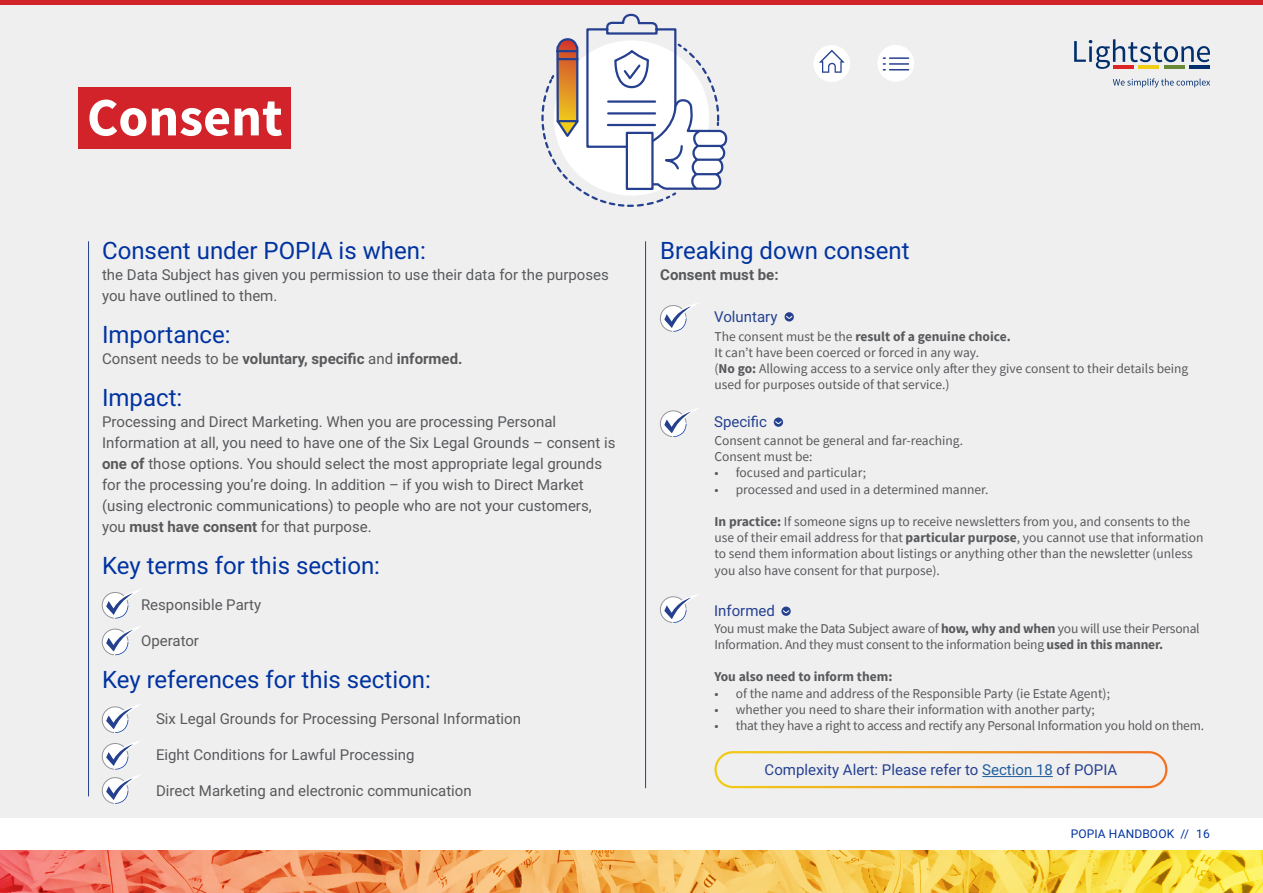
<style>
.page{position:relative;width:1263px;height:893px;background:#fff}
.page>*{position:absolute;margin:0;border:0;box-sizing:border-box;transform-origin:0 0}
.t1{font:700 54px "Source Sans Pro";color:#fff}
.t2{font:24px "Roboto";color:#0033a0}
.t3{font:15px/21px "Roboto";color:#58595b}
.t4{font:15px "Roboto";color:#25408f}
.t5{font:700 15px "Roboto";color:#58595b}
.t6{font:13.5px/16.2px "Source Sans Pro";color:#58595b}
.t7{font:700 13.5px "Source Sans Pro";color:#58595b}
.t8{font:12px "Roboto";letter-spacing:.01em;color:#0033a0}
.s1{font-weight:400}
.s2{font-weight:700}
.s3{color:#215e9e}
</style>
<div class="page">
<div style="left:0;top:4px;width:1263px;height:853px;background:#efeff0"></div>
<svg style="left:1113px;top:78px;width:97px;height:9px"></svg>
<svg style="left:1074px;top:39px;width:136px;height:30px"></svg>
<hr style="left:1113px;top:65px;width:20px;height:4px;background:#db2625">
<hr style="left:1138px;top:65px;width:21px;height:4px;background:#f0cd16">
<hr style="left:1164px;top:65px;width:20px;height:4px;background:#698939">
<hr style="left:1189px;top:65px;width:21px;height:4px;background:#012e6d">
<div style="left:813px;top:45px;width:37px;height:37px;background:#fff;border-radius:50%"></div>
<svg style="left:819px;top:50px;width:26px;height:23px"></svg>
<div style="left:877px;top:45px;width:37px;height:37px;background:#fff;border-radius:50%"></div>
<svg style="left:883px;top:57px;width:25px;height:13px"></svg>
<div style="left:0;top:818px;width:1263px;height:34px;background:#fff"></div>
<hr style="left:0;top:0;width:1263px;height:4px;background:#d2232a">
<div style="left:79px;top:87px;width:212px;height:62px;background:#d2232a"></div>
<hr style="left:88px;top:241px;width:1px;height:555px;background:#25408f">
<hr style="left:645px;top:241px;width:1px;height:547px;background:#25408f">
<svg style="left:0;top:850px;width:1263px;height:43px;background:#f1b159"></svg>
<svg style="left:541px;top:13px;width:187px;height:194px"></svg>
<svg style="left:102px;top:590px;width:37px;height:65px"></svg>
<svg style="left:102px;top:704px;width:38px;height:100px"></svg>
<svg style="left:660px;top:303px;width:38px;height:29px"></svg>
<svg style="left:660px;top:408px;width:38px;height:29px"></svg>
<svg style="left:660px;top:594px;width:38px;height:29px"></svg>
<svg style="left:784px;top:312px;width:10px;height:9px"></svg>
<svg style="left:785px;top:315px;width:8px;height:5px"></svg>
<svg style="left:774px;top:417px;width:9px;height:10px"></svg>
<svg style="left:774px;top:420px;width:8px;height:5px"></svg>
<svg style="left:781px;top:607px;width:10px;height:9px"></svg>
<svg style="left:782px;top:609px;width:8px;height:5px"></svg>
<div style="left:714px;top:751px;width:453px;height:37px;border:2px solid #fff;border-radius:17px"></div>
<hr style="left:982px;top:776px;width:71px;height:1px;background:#215e9e">
<h1 class="t1" style="left:87px;top:83px;width:197px">Consent</h1>
<h2 class="t2" style="left:102px;top:234px;width:325px">Consent under POPIA is when:</h2>
<p class="t3" style="left:102px;top:264px;width:508px">the Data Subject has given you permission to use their data for the purposes you have outlined to them.</p>
<h2 class="t2" style="left:102px;top:318px;width:130px">Importance:</h2>
<p class="t5" style="left:102px;top:348px;width:362px"><span class="s1">Consent needs to be</span> voluntary, specific <span class="s1">and</span> informed.</p>
<h2 class="t2" style="left:102px;top:381px;width:82px">Impact:</h2>
<p class="t3" style="left:102px;top:411px;width:515px">Processing and Direct Marketing. When you are processing Personal Information at all, you need to have one of the Six Legal Grounds – consent is <span class="s2">one of</span> those options. You should select the most appropriate legal grounds for the processing you’re doing. In addition – if you wish to Direct Market (using electronic communications) to people who are not your customers, you <span class="s2">must have consent</span> for that purpose.</p>
<h2 class="t2" style="left:102px;top:549px;width:280px">Key terms for this section:</h2>
<p class="t3" style="left:141px;top:594px;width:122px">Responsible Party</p>
<p class="t3" style="left:141px;top:630px;width:59px">Operator</p>
<h2 class="t2" style="left:102px;top:663px;width:330px">Key references for this section:</h2>
<p class="t3" style="left:156px;top:708px;width:366px">Six Legal Grounds for Processing Personal Information</p>
<p class="t3" style="left:156px;top:744px;width:260px">Eight Conditions for Lawful Processing</p>
<p class="t3" style="left:156px;top:780px;width:317px">Direct Marketing and electronic communication</p>
<h2 class="t2" style="left:660px;top:234px;width:251px">Breaking down consent</h2>
<p class="t5" style="left:660px;top:264px;width:120px">Consent must be:</p>
<p class="t4" style="left:714px;top:306px;width:65px">Voluntary</p>
<p class="t6" style="left:714px;top:328px;width:475px">The consent must be the <span class="s2">result of a genuine choice.<br></span>It can’t have been coerced or forced in any way.<br>(<span class="s2">No go:</span> Allowing access to a service only after they give consent to their details being used for purposes outside of that service.)</p>
<p class="t4" style="left:714px;top:411px;width:54px">Specific</p>
<p class="t6" style="left:714px;top:432px;width:250px">Consent cannot be general and far-reaching.<br>Consent must be:</p>
<p class="t6" style="left:714px;top:465px;width:153px">• focused and particular;</p>
<p class="t6" style="left:714px;top:481px;width:275px">• processed and used in a determined manner.</p>
<p class="t6" style="left:714px;top:513px;width:491px"><span class="s2">In practice:</span> If someone signs up to receive newsletters from you, and consents to the use of their email address for that <span class="s2">particular purpose</span>, you cannot use that information to send them information about listings or anything other than the newsletter (unless you also have consent for that purpose).</p>
<p class="t4" style="left:714px;top:600px;width:62px">Informed</p>
<p class="t6" style="left:714px;top:620px;width:487px">You must make the Data Subject aware of <span class="s2">how, why and when</span> you will use their Personal<br>Information. And they must consent to the information being <span class="s2">used in this manner.</span></p>
<p class="t7" style="left:714px;top:668px;width:179px">You also need to inform them:</p>
<p class="t6" style="left:714px;top:685px;width:397px">• of the name and address of the Responsible Party (ie Estate Agent);</p>
<p class="t6" style="left:714px;top:701px;width:382px">• whether you need to share their information with another party;</p>
<p class="t6" style="left:714px;top:717px;width:491px">• that they have a right to access and rectify any Personal Information you hold on them.</p>
<p class="t4" style="left:765px;top:760px;width:354px">Complexity Alert: Please refer to <span class="s3">Section 18</span> of POPIA</p>
<p class="t8" style="left:1071px;top:825px;width:141px">POPIA HANDBOOK // 16</p>
</div>
